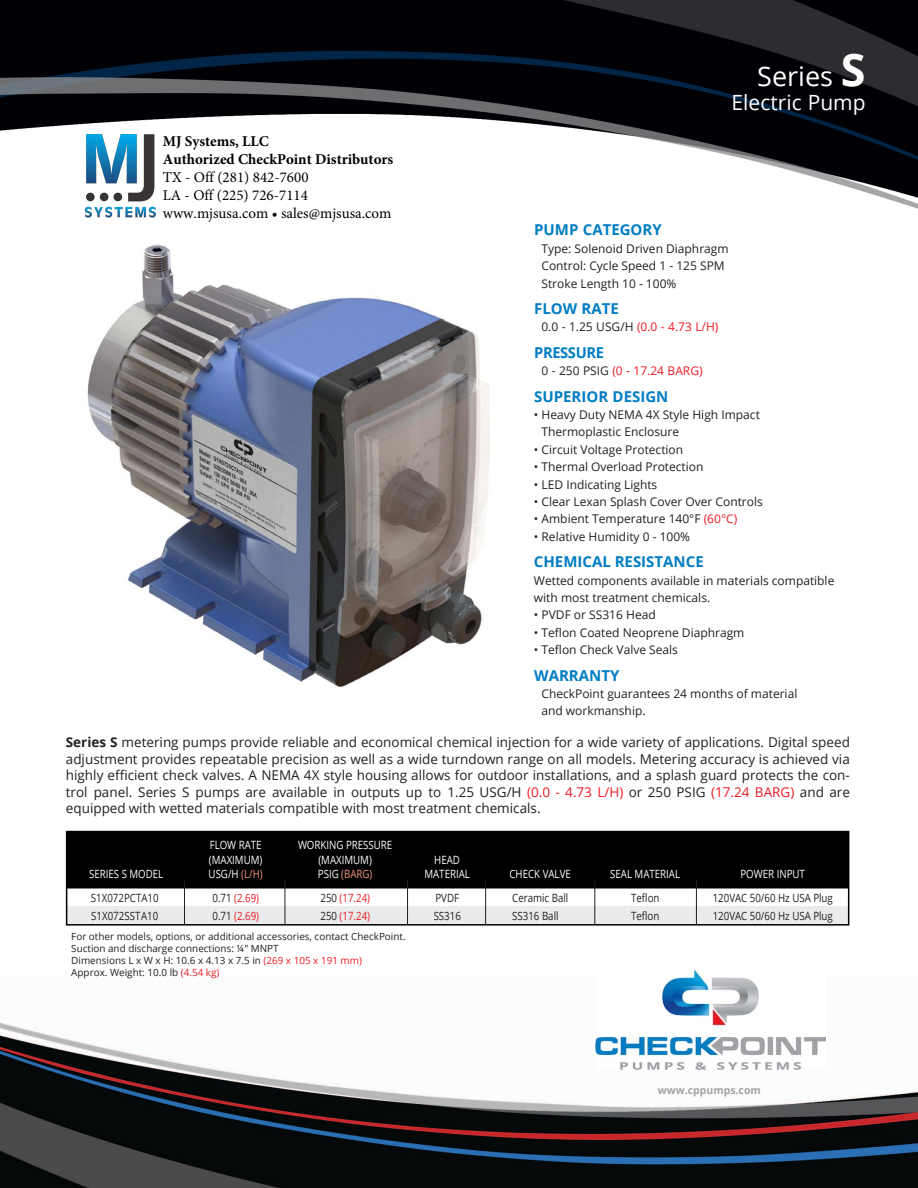
<style>
.page{position:relative;width:918px;height:1188px;background:#fff}
.page>*{position:absolute;margin:0;border:0;box-sizing:border-box;transform-origin:0 0}
.t1{font:27px "Open Sans";color:#fff}
.t2{font:21px "Open Sans";color:#fff}
.t3{font:15px/18px "Minion Pro";color:#000}
.t4{font:700 15px "Open Sans";color:#007dc3}
.t5{font:700 15px/18px "Minion Pro";color:#000}
.t6{font:700 15px "Open Sans";letter-spacing:-.025em;color:#007dc3}
.t7{font:13.5px/16.5px "Open Sans";color:#231f20;text-align:justify}
.t8{font:12px/17.4px "Open Sans";color:#231f20}
.t9{font:12px "Open Sans";color:#ed1c24}
.t10{font:11.4px "Open Sans";color:#fff;scale:.85 1}
.t11{font:11.4px "Open Sans";color:#231f20;scale:.85 1}
.t12{font:11.4px "Open Sans";color:#ed1c24;scale:.85 1}
.t13{font:11.4px "Open Sans";color:#f7977a;scale:.85 1}
.t14{font:700 10.5px "Open Sans";color:#a1a2a5}
.t15{font:9.9px "Open Sans";color:#231f20}
.s1{font-weight:700;font-size:45px}
.s2{color:#ed1c24}
.s3{color:#231f20}
.s4{font-weight:700}
.s5{color:#f7977a}
.s6{color:#fff}
</style>
<div class="page">
<img style="left:0;top:0;width:918px;height:209px">
<img style="left:0;top:1022px;width:918px;height:166px">
<img style="left:596px;top:970px;width:229px;height:99px">
<img style="left:87px;top:244px;width:403px;height:444px">
<div style="left:67px;top:831px;width:782px;height:56px;background:#000"></div>
<div style="left:67px;top:906px;width:781px;height:19px;background:#eaebec"></div>
<div style="left:66px;top:831px;width:783px;height:95px;border:2px solid #000"></div>
<hr style="left:66px;top:887px;width:783px;height:1px;background:#000">
<hr style="left:184px;top:881px;width:1px;height:44px;background:#231f20">
<hr style="left:285px;top:880px;width:1px;height:45px;background:#231f20">
<hr style="left:407px;top:880px;width:1px;height:45px;background:#231f20">
<hr style="left:485px;top:880px;width:1px;height:45px;background:#231f20">
<hr style="left:594px;top:881px;width:1px;height:44px;background:#231f20">
<hr style="left:696px;top:879px;width:1px;height:46px;background:#231f20">
<img style="left:81px;top:129px;width:92px;height:89px">
<p class="t5" style="left:163px;top:132px;width:232px">MJ Systems, LLC<br>Authorized CheckPoint Distributors</p>
<p class="t3" style="left:163px;top:168px;width:230px">TX - Off (281) 842-7600<br>LA - Off (225) 726-7114 www.mjsusa.com • sales@mjsusa.com</p>
<p class="t1" style="left:757px;top:58px;width:110px">Series <span class="s1">S</span></p>
<p class="t2" style="left:732px;top:88px;width:136px">Electric Pump</p>
<p class="t4" style="left:534px;top:219px;width:129px">PUMP CATEGORY</p>
<p class="t8" style="left:541px;top:239px;width:189px">Type: Solenoid Driven Diaphragm</p>
<p class="t8" style="left:541px;top:257px;width:185px">Control: Cycle Speed 1 - 125 SPM</p>
<p class="t8" style="left:541px;top:274px;width:137px">Stroke Length 10 - 100%</p>
<p class="t4" style="left:534px;top:298px;width:86px">FLOW RATE</p>
<p class="t8" style="left:541px;top:318px;width:179px">0.0 - 1.25 USG/H <span class="s2">(0.0 - 4.73 L/H)</span></p>
<p class="t6" style="left:534px;top:342px;width:71px">PRESSURE</p>
<p class="t9" style="left:541px;top:363px;width:163px"><span class="s3">0 - 250 PSIG</span> (0 - 17.24 BARG)</p>
<p class="t4" style="left:534px;top:386px;width:136px">SUPERIOR DESIGN</p>
<p class="t8" style="left:534px;top:406px;width:227px">• Heavy Duty NEMA 4X Style High Impact</p>
<p class="t8" style="left:541px;top:423px;width:139px">Thermoplastic Enclosure</p>
<p class="t8" style="left:534px;top:440px;width:151px">• Circuit Voltage Protection</p>
<p class="t8" style="left:534px;top:458px;width:171px">• Thermal Overload Protection</p>
<p class="t8" style="left:534px;top:475px;width:125px">• LED Indicating Lights</p>
<p class="t8" style="left:534px;top:493px;width:230px">• Clear Lexan Splash Cover Over Controls</p>
<p class="t8" style="left:534px;top:510px;width:205px">• Ambient Temperature 140°F <span class="s2">(60°C)</span></p>
<p class="t8" style="left:534px;top:527px;width:158px">• Relative Humidity 0 - 100%</p>
<p class="t4" style="left:534px;top:551px;width:171px">CHEMICAL RESISTANCE</p>
<p class="t8" style="left:534px;top:571px;width:302px">Wetted components available in materials compatible with most treatment chemicals.</p>
<p class="t8" style="left:534px;top:606px;width:123px">• PVDF or SS316 Head</p>
<p class="t8" style="left:534px;top:623px;width:212px">• Teflon Coated Neoprene Diaphragm</p>
<p class="t8" style="left:534px;top:641px;width:146px">• Teflon Check Valve Seals</p>
<p class="t4" style="left:534px;top:665px;width:87px">WARRANTY</p>
<p class="t8" style="left:541px;top:685px;width:257px">CheckPoint guarantees 24 months of material</p>
<p class="t8" style="left:541px;top:702px;width:106px">and workmanship.</p>
<p class="t7" style="left:66px;top:734px;width:786px"><span class="s4">Series S</span> metering pumps provide reliable and economical chemical injection for a wide variety of applications. Digital speed adjustment provides repeatable precision as well as a wide turndown range on all models. Metering accuracy is achieved via highly efficient check valves. A NEMA 4X style housing allows for outdoor installations, and a splash guard protects the con&shy;trol panel. Series S pumps are available in outputs up to 1.25 USG/H <span class="s2">(0.0 - 4.73 L/H)</span> or 250 PSIG <span class="s2">(17.24 BARG)</span> and are equipped with wetted materials compatible with most treatment chemicals.</p>
<p class="t10" style="left:210px;top:837px;width:63px">FLOW RATE</p>
<p class="t10" style="left:298px;top:837px;width:112px">WORKING PRESSURE</p>
<p class="t10" style="left:209px;top:852px;width:64px">(MAXIMUM)</p>
<p class="t10" style="left:318px;top:852px;width:64px">(MAXIMUM)</p>
<p class="t10" style="left:434px;top:852px;width:32px">HEAD</p>
<p class="t10" style="left:89px;top:866px;width:89px">SERIES S MODEL</p>
<p class="t10" style="left:209px;top:866px;width:65px">USG/H <span class="s5">(L/H)</span></p>
<p class="t13" style="left:318px;top:866px;width:66px"><span class="s6">PSIG</span> (BARG)</p>
<p class="t10" style="left:424px;top:866px;width:55px">MATERIAL</p>
<p class="t10" style="left:510px;top:866px;width:74px">CHECK VALVE</p>
<p class="t10" style="left:610px;top:866px;width:84px">SEAL MATERIAL</p>
<p class="t10" style="left:740px;top:866px;width:77px">POWER INPUT</p>
<p class="t11" style="left:91px;top:890px;width:81px">S1X072PCTA10</p>
<p class="t12" style="left:212px;top:890px;width:56px"><span class="s3">0.71</span> (2.69)</p>
<p class="t12" style="left:320px;top:890px;width:60px"><span class="s3">250</span> (17.24)</p>
<p class="t11" style="left:435px;top:890px;width:29px">PVDF</p>
<p class="t11" style="left:512px;top:890px;width:67px">Ceramic Ball</p>
<p class="t11" style="left:631px;top:890px;width:35px">Teflon</p>
<p class="t11" style="left:713px;top:890px;width:143px">120VAC 50/60 Hz USA Plug</p>
<p class="t12" style="left:212px;top:908px;width:56px"><span class="s3">0.71</span> (2.69)</p>
<p class="t12" style="left:320px;top:908px;width:60px"><span class="s3">250</span> (17.24)</p>
<p class="t11" style="left:434px;top:908px;width:34px">SS316</p>
<p class="t11" style="left:631px;top:908px;width:35px">Teflon</p>
<p class="t11" style="left:713px;top:908px;width:143px">120VAC 50/60 Hz USA Plug</p>
<p class="t15" style="left:71px;top:930px;width:336px">For other models, options, or additional accessories, contact CheckPoint.</p>
<p class="t15" style="left:71px;top:942px;width:209px">Suction and discharge connections: ¼" MNPT</p>
<p class="t15" style="left:71px;top:953px;width:292px">Dimensions L x W x H: 10.6 x 4.13 x 7.5 in <span class="s2">(269 x 105 x 191 mm)</span></p>
<p class="t15" style="left:71px;top:965px;width:150px">Approx. Weight: 10.0 lb <span class="s2">(4.54 kg)</span></p>
<p class="t14" style="left:658px;top:1082px;width:104px">www.cppumps.com</p>
</div>
